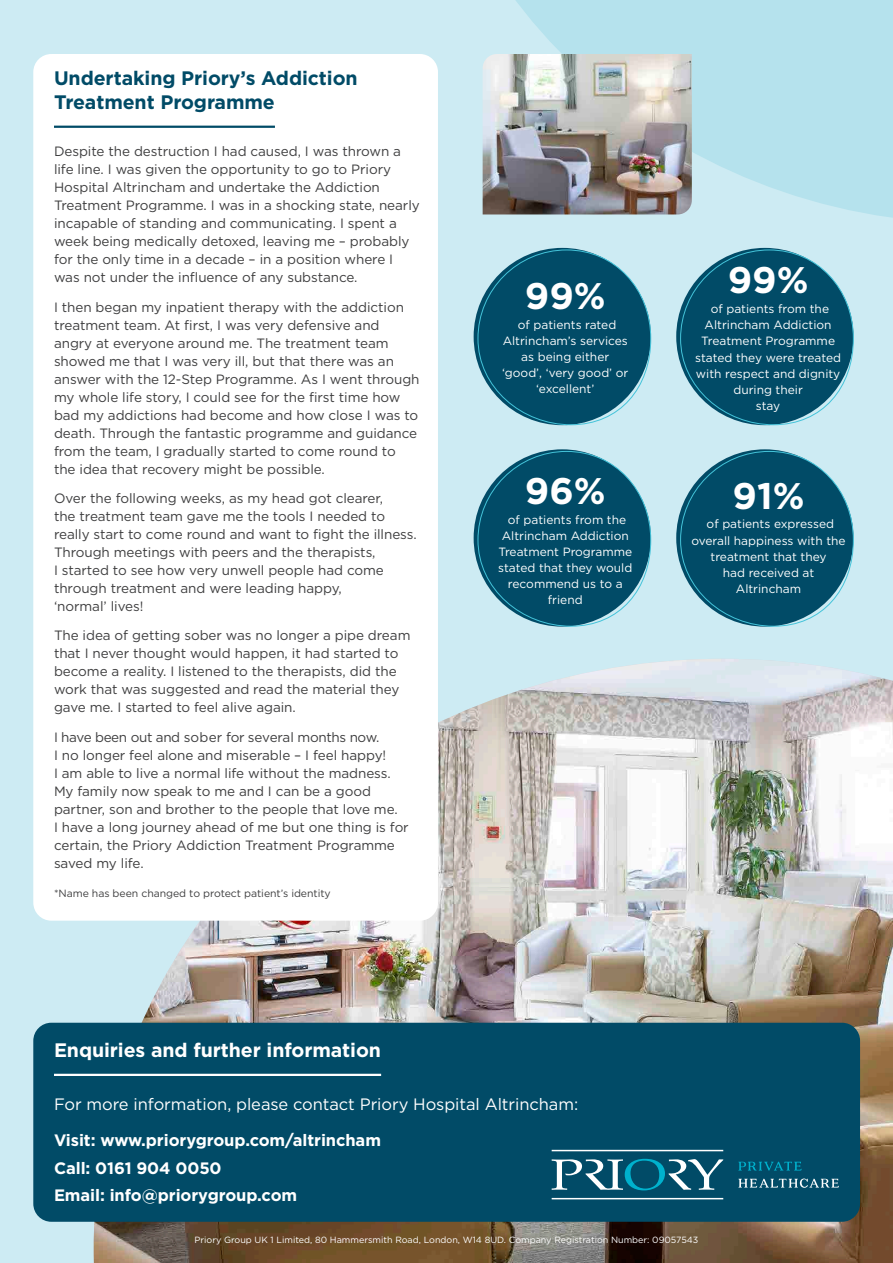
<style>
.page{position:relative;width:893px;height:1263px;background:#cdebf3}
.page>*{position:absolute;margin:0;border:0;box-sizing:border-box;transform-origin:0 0}
.t1{font:700 37.05px "Gotham";color:#fff}
.t2{font:700 19.5px/23.4px "Gotham";letter-spacing:-.005em;color:#014b67}
.t3{font:700 19.5px "Gotham";letter-spacing:-.005em;color:#fff}
.t4{font:700 16.5px "Gotham";letter-spacing:-.005em;color:#fff}
.t5{font:16.5px "Gotham";letter-spacing:-.005em;color:#fff}
.t6{font:13.5px/18px "Gotham";letter-spacing:-.005em;color:#3e3e3f}
.t7{font:12px/16.2px "Gotham";color:#fff;text-align:center}
.t8{font:10.5px "Gotham";letter-spacing:-.005em;color:#3e3e3f}
.t9{font:9px "Gotham";color:#fff}
</style>
<div class="page">
<img style="left:85px;top:659px;width:808px;height:604px">
<div style="left:33px;top:54px;width:405px;height:867px;background:#fff;border-radius:18px"></div>
<hr style="left:54px;top:126px;width:221px;height:2px;background:#014b67">
<div style="left:33px;top:1023px;width:827px;height:199px;background:#014b67;border-radius:18px"></div>
<hr style="left:54px;top:1074px;width:327px;height:2px;background:#fff">
<svg style="left:423px;top:0;width:470px;height:218px;fill:#b5e2ed"></svg>
<div style="left:474px;top:449px;width:177px;height:178px;background:#014b67;border-radius:50%"></div>
<div style="left:474px;top:248px;width:177px;height:177px;background:#014b67;border-radius:50%"></div>
<div style="left:676px;top:248px;width:177px;height:177px;background:#014b67;border-radius:50%"></div>
<div style="left:676px;top:449px;width:177px;height:178px;background:#014b67;border-radius:50%"></div>
<img style="left:483px;top:54px;width:209px;height:160px">
<svg style="left:738px;top:1161px;width:64px;height:9px"></svg>
<svg style="left:552px;top:1150px;width:171px;height:49px"></svg>
<svg style="left:738px;top:1178px;width:101px;height:10px"></svg>
<p class="t2" style="left:54px;top:66px;width:305px">Undertaking Priory’s Addiction<br>Treatment Programme</p>
<p class="t6" style="left:54px;top:142px;width:367px">Despite the destruction I had caused, I was thrown a life line. I was given the opportunity to go to Priory Hospital Altrincham and undertake the Addiction Treatment Programme. I was in a shocking state, nearly incapable of standing and communicating. I spent a week being medically detoxed, leaving me – probably for the only time in a decade – in a position where I was not under the influence of any substance.</p>
<p class="t6" style="left:54px;top:298px;width:367px">I then began my inpatient therapy with the addiction treatment team. At first, I was very defensive and angry at everyone around me. The treatment team showed me that I was very ill, but that there was an answer with the 12-Step Programme. As I went through my whole life story, I could see for the first time how bad my addictions had become and how close I was to death. Through the fantastic programme and guidance from the team, I gradually started to come round to the idea that recovery might be possible.</p>
<p class="t6" style="left:54px;top:489px;width:364px">Over the following weeks, as my head got clearer,<br>the treatment team gave me the tools I needed to really start to come round and want to fight the illness.<br>Through meetings with peers and the therapists,<br>I started to see how very unwell people had come through treatment and were leading happy,<br>‘normal’ lives!</p>
<p class="t6" style="left:54px;top:626px;width:358px">The idea of getting sober was no longer a pipe dream that I never thought would happen, it had started to become a reality. I listened to the therapists, did the work that was suggested and read the material they gave me. I started to feel alive again.</p>
<p class="t6" style="left:54px;top:727px;width:356px">I have been out and sober for several months now.<br>I no longer feel alone and miserable – I feel happy!<br>I am able to live a normal life without the madness.<br>My family now speak to me and I can be a good partner, son and brother to the people that love me.<br>I have a long journey ahead of me but one thing is for certain, the Priory Addiction Treatment Programme saved my life.</p>
<p class="t8" style="left:54px;top:886px;width:278px">*Name has been changed to protect patient’s identity</p>
<p class="t1" style="left:525px;top:271px;width:82px">99%</p>
<p class="t7" style="left:502px;top:316px;width:128px">of patients rated<br>Altrincham’s services as being either ‘good’, ‘very good’ or ‘excellent’</p>
<p class="t1" style="left:525px;top:466px;width:82px">96%</p>
<p class="t7" style="left:498px;top:511px;width:136px">of patients from the<br>Altrincham Addiction<br>Treatment Programme stated that they would recommend us to a friend</p>
<p class="t3" style="left:54px;top:1037px;width:329px">Enquiries and further information</p>
<p class="t5" style="left:54px;top:1093px;width:526px">For more information, please contact Priory Hospital Altrincham:</p>
<p class="t4" style="left:54px;top:1129px;width:328px">Visit: www.priorygroup.com/altrincham</p>
<p class="t4" style="left:54px;top:1157px;width:169px">Call: 0161 904 0050</p>
<p class="t4" style="left:54px;top:1184px;width:245px">Email: info@priorygroup.com</p>
<p class="t1" style="left:728px;top:256px;width:82px">99%</p>
<p class="t7" style="left:695px;top:301px;width:147px">of patients from the<br>Altrincham Addiction<br>Treatment Programme stated they were treated with respect and dignity during their<br>stay</p>
<p class="t1" style="left:733px;top:471px;width:73px">91%</p>
<p class="t7" style="left:691px;top:516px;width:156px">of patients expressed overall happiness with the treatment that they<br>had received at<br>Altrincham</p>
<p class="t9" style="left:195px;top:1234px;width:505px">Priory Group UK 1 Limited, 80 Hammersmith Road, London, W14 8UD. Company Registration Number: 09057543</p>
</div>
